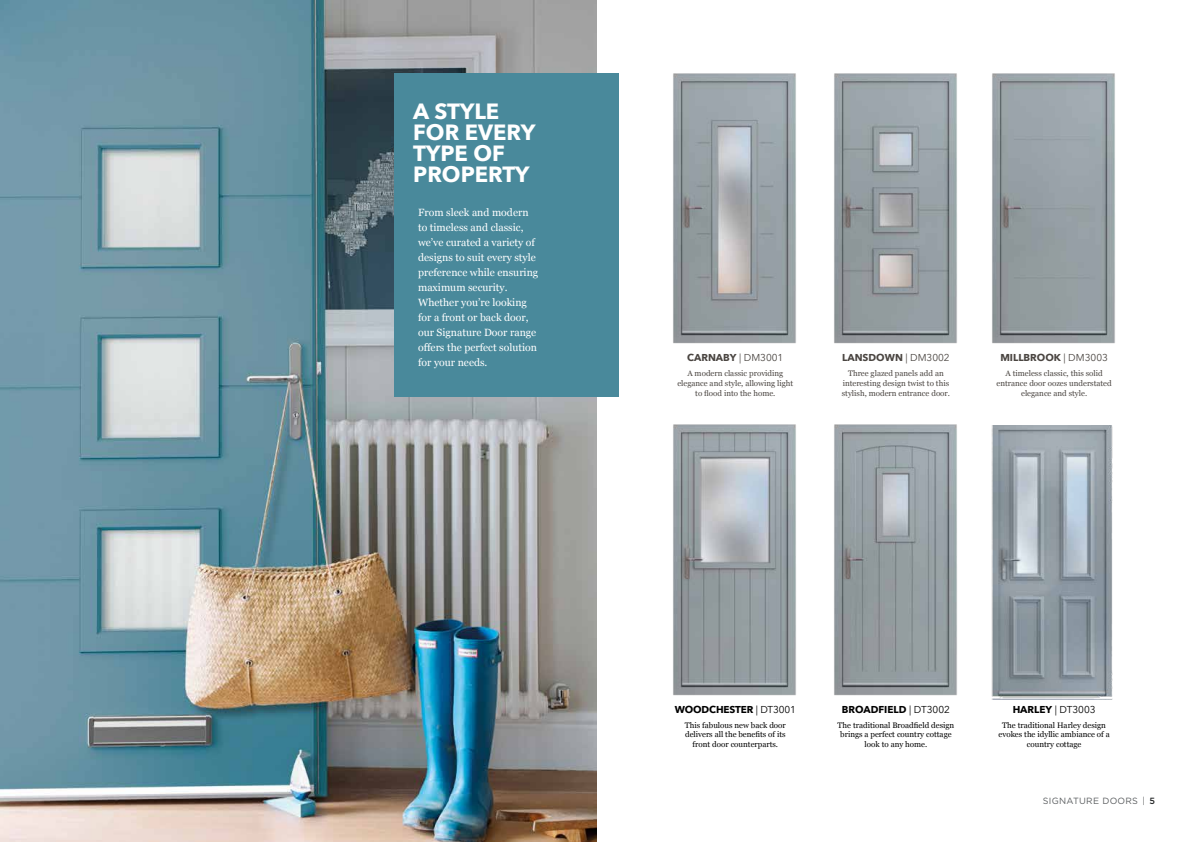
<style>
.page{position:relative;width:1191px;height:842px;background:#fff}
.page>*{position:absolute;margin:0;border:0;box-sizing:border-box;transform-origin:0 0}
.t1{font:700 22px/21px "Avenir Next";color:#fff}
.t2{font:10.5px/15px "Georgia";color:#fff}
.t3{font:700 10px "Avenir Next";color:#4a4541}
.t4{font:700 10px "Avenir Next";letter-spacing:-.01em;color:#000}
.t5{font:10px "Avenir Next";color:#000}
.t6{font:9px "Gotham";letter-spacing:.03em;color:#5b5e60}
.t7{font:8px/9.6px "Georgia";color:#4a4541;text-align:center}
.t8{font:8px/9.6px "Georgia";color:#000;text-align:center}
.s1{font-weight:400}
.s2{font-weight:700}
.s3{font-family:"DIN2014";font-weight:300;color:#434647}
.s4{font-weight:500;color:#242627}
</style>
<div class="page">
<img style="left:0;top:0;width:596px;height:841px">
<img style="left:673px;top:424px;width:123px;height:272px">
<img style="left:834px;top:424px;width:123px;height:272px">
<img style="left:673px;top:73px;width:123px;height:271px">
<img style="left:834px;top:73px;width:123px;height:271px">
<img style="left:992px;top:73px;width:123px;height:271px">
<div style="left:394px;top:74px;width:224px;height:323px;background:#49899b"></div>
<img style="left:991px;top:425px;width:122px;height:274px">
<h1 class="t1" style="left:413px;top:101px;width:124px">A STYLE<br>FOR EVERY<br>TYPE OF<br>PROPERTY</h1>
<p class="t2" style="left:418px;top:204px;width:122px">From sleek and modern to timeless and classic, we’ve curated a variety of designs to suit every style preference while ensuring maximum security.<br>Whether you’re looking for a front or back door, our Signature Door range offers the perfect solution for your needs.</p>
<p class="t3" style="left:687px;top:349px;width:98px">CARNABY <span class="s1">| DM3001</span></p>
<p class="t7" style="left:677px;top:368px;width:117px">A modern classic providing elegance and style, allowing light to flood into the home.</p>
<p class="t3" style="left:842px;top:349px;width:109px">LANSDOWN <span class="s1">| DM3002</span></p>
<p class="t7" style="left:842px;top:368px;width:110px">Three glazed panels add an interesting design twist to this stylish, modern entrance door.</p>
<p class="t3" style="left:1000px;top:349px;width:109px">MILLBROOK <span class="s1">| DM3003</span></p>
<p class="t7" style="left:996px;top:368px;width:117px">A timeless classic, this solid entrance door oozes understated elegance and style.</p>
<p class="t4" style="left:674px;top:700px;width:123px">WOODCHESTER <span class="s1">| DT3001</span></p>
<p class="t8" style="left:685px;top:720px;width:102px">This fabulous new back door delivers all the benefits of its front door counterparts.</p>
<p class="t4" style="left:842px;top:700px;width:110px">BROADFIELD <span class="s1">| DT3002</span></p>
<p class="t8" style="left:837px;top:720px;width:118px">The traditional Broadfield design brings a perfect country cottage look to any home.</p>
<p class="t5" style="left:1012px;top:701px;width:84px"><span class="s2">HARLEY</span> | DT3003</p>
<p class="t8" style="left:998px;top:720px;width:113px">The traditional Harley design evokes the idyllic ambiance of a country cottage</p>
<p class="t6" style="left:1043px;top:796px;width:114px">SIGNATURE DOORS <span class="s3">|</span> <span class="s4">5</span></p>
</div>
